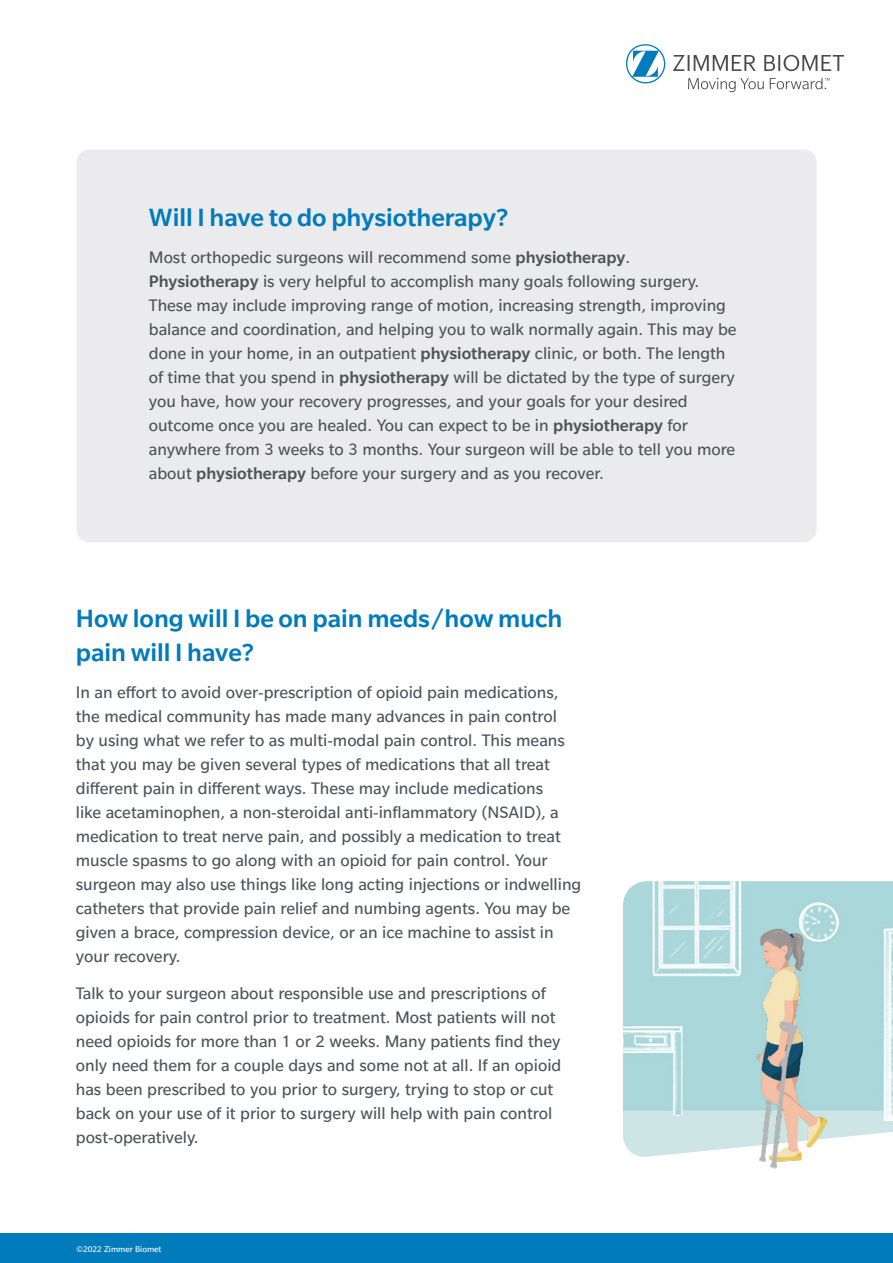
<style>
.page{position:relative;width:893px;height:1263px;background:#fff}
.page>*{position:absolute;margin:0;border:0;box-sizing:border-box;transform-origin:0 0}
.t1{font:500 27px/34.5px "Slate Pro";color:#007bbb}
.t2{font:18px/24px "Slate Pro";color:#50535a}
.t3{font:9px "Slate Pro";color:#fff}
.s1{font-weight:500}
</style>
<div class="page">
<div style="left:77px;top:150px;width:740px;height:392px;background:#ebebed;border-radius:13px"></div>
<div style="left:0;top:1233px;width:893px;height:30px;background:#007bbb"></div>
<svg style="left:673px;top:55px;width:171px;height:16px"></svg>
<svg style="left:626px;top:44px;width:39px;height:39px"></svg>
<svg style="left:688px;top:78px;width:76px;height:14px"></svg>
<svg style="left:770px;top:78px;width:60px;height:11px"></svg>
<img style="left:623px;top:881px;width:270px;height:288px">
<h1 class="t1" style="left:149px;top:199px;width:361px">Will I have to do physiotherapy?</h1>
<p class="t2" style="left:149px;top:244px;width:589px">Most orthopedic surgeons will recommend some <span class="s1">physiotherapy</span>.<br><span class="s1">Physiotherapy</span> is very helpful to accomplish many goals following surgery.<br>These may include improving range of motion, increasing strength, improving balance and coordination, and helping you to walk normally again. This may be done in your home, in an outpatient <span class="s1">physiotherapy</span> clinic, or both. The length of time that you spend in <span class="s1">physiotherapy</span> will be dictated by the type of surgery you have, how your recovery progresses, and your goals for your desired outcome once you are healed. You can expect to be in <span class="s1">physiotherapy</span> for anywhere from 3 weeks to 3 months. Your surgeon will be able to tell you more about <span class="s1">physiotherapy</span> before your surgery and as you recover.</p>
<h1 class="t1" style="left:76px;top:600px;width:488px">How long will I be on pain meds/how much pain will I have?</h1>
<p class="t2" style="left:76px;top:679px;width:507px">In an effort to avoid over-prescription of opioid pain medications, the medical community has made many advances in pain control<br>by using what we refer to as multi-modal pain control. This means that you may be given several types of medications that all treat different pain in different ways. These may include medications<br>like acetaminophen, a non-steroidal anti-inflammatory (NSAID), a medication to treat nerve pain, and possibly a medication to treat muscle spasms to go along with an opioid for pain control. Your surgeon may also use things like long acting injections or indwelling catheters that provide pain relief and numbing agents. You may be given a brace, compression device, or an ice machine to assist in your recovery.</p>
<p class="t2" style="left:76px;top:980px;width:487px">Talk to your surgeon about responsible use and prescriptions of opioids for pain control prior to treatment. Most patients will not need opioids for more than 1 or 2 weeks. Many patients find they only need them for a couple days and some not at all. If an opioid has been prescribed to you prior to surgery, trying to stop or cut back on your use of it prior to surgery will help with pain control post-operatively.</p>
<p class="t3" style="left:76px;top:1243px;width:87px">©2022 Zimmer Biomet</p>
</div>
